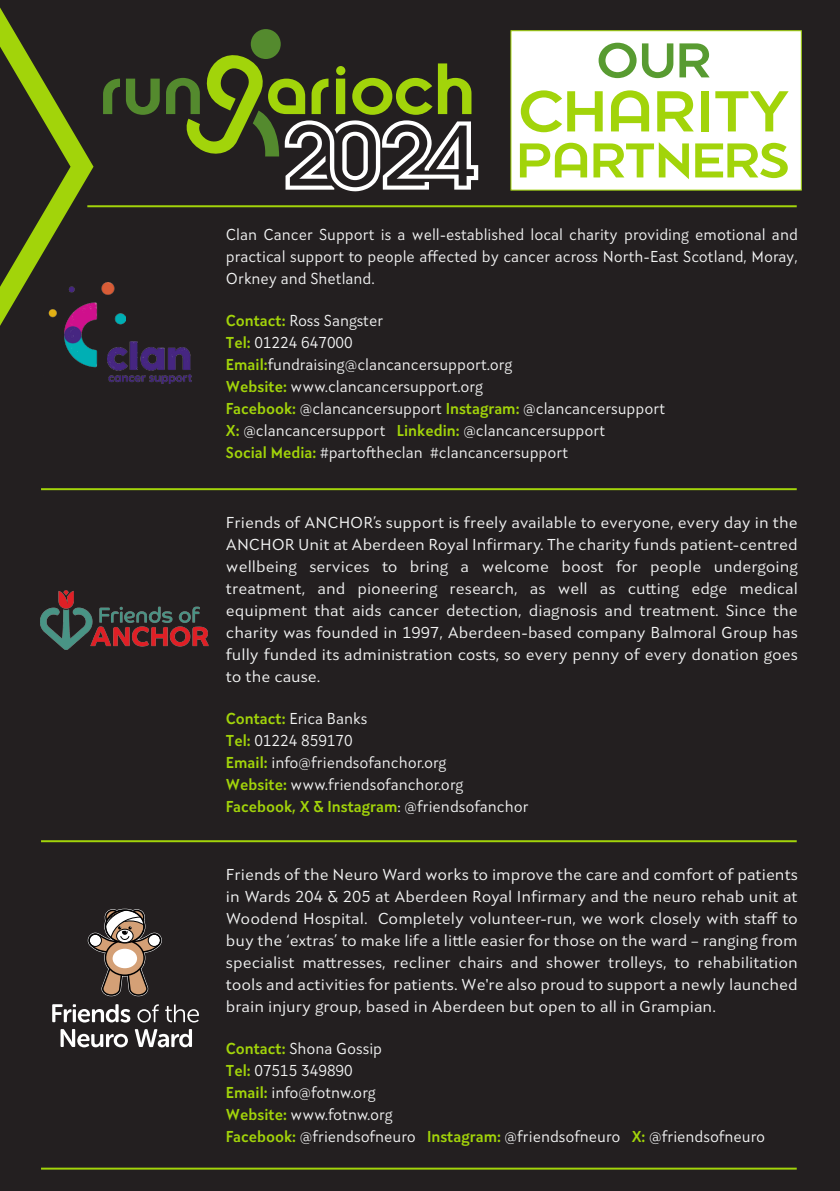
<style>
.page{position:relative;width:840px;height:1191px;background:#fff}
.page>*{position:absolute;margin:0;border:0;box-sizing:border-box;transform-origin:0 0}
.t1{font:80.6px "Dessau Pro";color:#a2d40a}
.t2{font:64px "Dessau Pro";color:#a2d40a;scale:1.07 1}
.t3{font:54.2px "Dessau Pro";letter-spacing:-.01em;color:#a2d40a;scale:1.07 1}
.t4{font:54.2px "Dessau Pro";color:#589b31;scale:1.04 1}
.t5{font:16px/22px "Seven One Eight";color:#f3f4f4;text-align:justify}
.t6{font:16px/22px "Seven One Eight";color:#f3f4f4;scale:.9 1}
.s1{color:#548a2e}
.s2{font-weight:700;color:#a2d40a}
</style>
<div class="page">
<div style="left:0;top:0;width:839px;height:1191px;background:#231f20"></div>
<svg style="left:0;top:7px;width:93px;height:319px"></svg>
<div style="left:510px;top:30px;width:291px;height:161px;background:#fff;border:1px solid #a2d40a"></div>
<hr style="left:87px;top:205px;width:709px;height:2px;background:#a2d40a">
<hr style="left:41px;top:488px;width:755px;height:2px;background:#a2d40a">
<hr style="left:41px;top:840px;width:755px;height:2px;background:#a2d40a">
<hr style="left:41px;top:1167px;width:755px;height:2px;background:#a2d40a">
<div style="left:251px;top:29px;width:29px;height:30px;background:#548a2e;border-radius:50%"></div>
<svg style="left:186px;top:51px;width:292px;height:140px"></svg>
<img style="left:108px;top:341px;width:84px;height:43px">
<img style="left:43px;top:282px;width:82px;height:93px">
<img style="left:40px;top:590px;width:168px;height:59px">
<svg style="left:87px;top:908px;width:75px;height:88px"></svg>
<svg style="left:52px;top:1004px;width:78px;height:18px"></svg>
<svg style="left:137px;top:1004px;width:22px;height:18px"></svg>
<svg style="left:165px;top:1004px;width:34px;height:18px"></svg>
<svg style="left:60px;top:1029px;width:68px;height:18px"></svg>
<svg style="left:135px;top:1029px;width:57px;height:18px"></svg>
<h1 class="t1" style="left:100px;top:46px;width:376px"><span class="s1">run</span> arioch</h1>
<h3 class="t4" style="left:596px;top:32px;width:111px">OUR</h3>
<h2 class="t2" style="left:518px;top:78px;width:254px">CHARITY</h2>
<h3 class="t3" style="left:517px;top:132px;width:256px">PARTNERS</h3>
<p class="t6" style="left:226px;top:223px;width:636px;text-align:justify">Clan Cancer Support is a well-established local charity providing emotional and practical support to people affected by cancer across North-East Scotland, Moray, Orkney and Shetland.</p>
<p class="t6" style="left:226px;top:309px;width:489px"><span class="s2">Contact:</span> Ross Sangster<br><span class="s2">Tel:</span> 01224 647000<br><span class="s2">Email:</span>fundraising@clancancersupport.org<br><span class="s2">Website:</span> www.clancancersupport.org<br><span class="s2">Facebook:</span> @clancancersupport <span class="s2">Instagram:</span> @clancancersupport <span class="s2">X:</span> @clancancersupport <span class="s2">Linkedin:</span> @clancancersupport<br><span class="s2">Social Media:</span> #partoftheclan #clancancersupport</p>
<p class="t5" style="left:226px;top:511px;width:573px">Friends of ANCHOR’s support is freely available to everyone, every day in the ANCHOR Unit at Aberdeen Royal Infirmary. The charity funds patient-centred wellbeing services to bring a welcome boost for people undergoing treatment, and pioneering research, as well as cutting edge medical equipment that aids cancer detection, diagnosis and treatment. Since the charity was founded in 1997, Aberdeen-based company Balmoral Group has fully funded its administration costs, so every penny of every donation goes to the cause.</p>
<p class="t6" style="left:226px;top:707px;width:337px"><span class="s2">Contact:</span> Erica Banks<br><span class="s2">Tel:</span> 01224 859170<br><span class="s2">Email:</span> info@friendsofanchor.org<br><span class="s2">Website:</span> www.friendsofanchor.org<br><span class="s2">Facebook, X &amp; Instagram</span>: @friendsofanchor</p>
<p class="t5" style="left:226px;top:863px;width:573px">Friends of the Neuro Ward works to improve the care and comfort of patients in Wards 204 &amp; 205 at Aberdeen Royal Infirmary and the neuro rehab unit at Woodend Hospital. Completely volunteer-run, we work closely with staff to buy the ‘extras’ to make life a little easier for those on the ward – ranging from specialist mattresses, recliner chairs and shower trolleys, to rehabilitation tools and activities for patients. We're also proud to support a newly launched brain injury group, based in Aberdeen but open to all in Grampian.</p>
<p class="t6" style="left:226px;top:1037px;width:600px"><span class="s2">Contact:</span> Shona Gossip<br><span class="s2">Tel:</span> 07515 349890<br><span class="s2">Email:</span> info@fotnw.org<br><span class="s2">Website:</span> www.fotnw.org<br><span class="s2">Facebook:</span> @friendsofneuro <span class="s2">Instagram:</span> @friendsofneuro <span class="s2">X:</span> @friendsofneuro</p>
</div>
